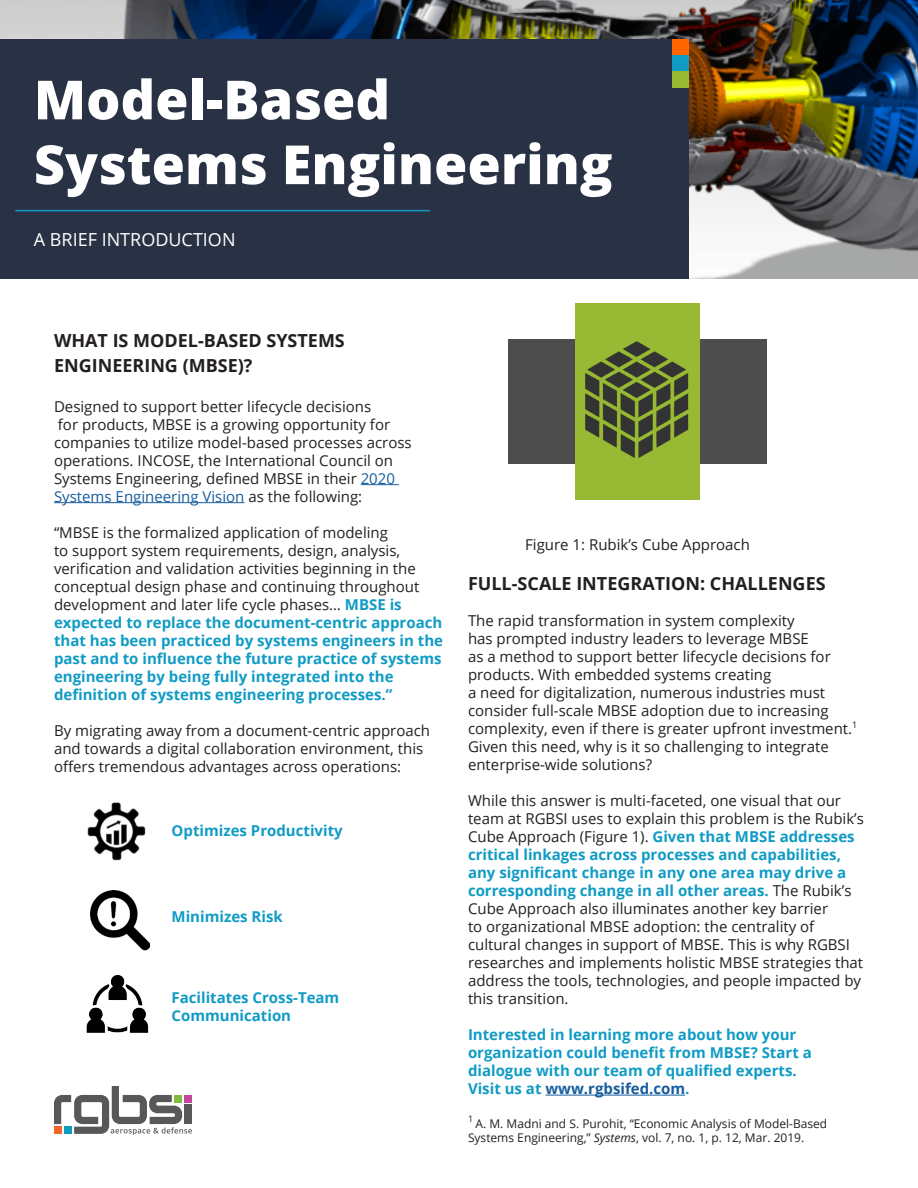
<style>
.page{position:relative;width:918px;height:1188px;background:#fff}
.page>*{position:absolute;margin:0;border:0;box-sizing:border-box;transform-origin:0 0}
.t1{font:800 54px/64.8px "Open Sans";color:#fff}
.t2{font:700 18px/25.2px "Open Sans";color:#231f20}
.t3{font:18px "Open Sans";color:#fff}
.t4{font:15px/18px "Open Sans";color:#231f20}
.t5{font:700 15px/18px "Open Sans";color:#109bc5}
.t6{font:700 15px "Open Sans";color:#175d9e}
.t7{font:12px/14.4px "Open Sans";color:#231f20}
.t8{font:9px "Open Sans";color:#231f20}
.s1{color:#175d9e}
.s2{font-weight:700;color:#109bc5}
.s3{color:#109bc5}
.s4{font-style:italic}
</style>
<div class="page">
<img style="left:0;top:0;width:918px;height:278px">
<div style="left:509px;top:340px;width:258px;height:124px;background:#4d4d4d"></div>
<div style="left:576px;top:303px;width:124px;height:197px;background:#97b934"></div>
<hr style="left:361px;top:484px;width:38px;height:1px;background:#175d9e">
<hr style="left:54px;top:502px;width:190px;height:1px;background:#175d9e">
<div style="left:0;top:39px;width:689px;height:239px;background:#293245"></div>
<svg style="left:54px;top:1086px;width:138px;height:48px"></svg>
<img style="left:87px;top:802px;width:59px;height:59px">
<img style="left:86px;top:974px;width:63px;height:59px">
<img style="left:90px;top:890px;width:59px;height:61px">
<div style="left:93px;top:938px;width:34px;height:19px;background:#fff"></div>
<hr style="left:545px;top:1095px;width:140px;height:1px;background:#175d9e">
<img style="left:585px;top:341px;width:104px;height:117px">
<div style="left:673px;top:39px;width:16px;height:16px;background:#f60"></div>
<div style="left:673px;top:55px;width:16px;height:16px;background:#109bc5"></div>
<div style="left:673px;top:71px;width:16px;height:16px;background:#97b934"></div>
<hr style="left:15px;top:210px;width:415px;height:1px;background:#109bc5">
<p class="t1" style="left:34px;top:65px;width:580px">Model-Based<br>Systems Engineering</p>
<p class="t3" style="left:34px;top:227px;width:203px">A BRIEF INTRODUCTION</p>
<p class="t2" style="left:54px;top:327px;width:292px">WHAT IS MODEL-BASED SYSTEMS<br>ENGINEERING (MBSE)?</p>
<p class="t4" style="left:54px;top:397px;width:319px">Designed to support better lifecycle decisions</p>
<p class="t4" style="left:54px;top:415px;width:359px">for products, MBSE is a growing opportunity for companies to utilize model-based processes across operations. INCOSE, the International Council on Systems Engineering, defined MBSE in their <span class="s1">2020<br>Systems Engineering Vision</span> as the following:</p>
<p class="t4" style="left:54px;top:523px;width:390px">“MBSE is the formalized application of modeling<br>to support system requirements, design, analysis, verification and validation activities beginning in the conceptual design phase and continuing throughout development and later life cycle phases… <span class="s2">MBSE is expected to replace the document-centric approach</span></p>
<p class="t5" style="left:54px;top:631px;width:391px;text-align:justify">that has been practiced by systems engineers in the past and to influence the future practice of systems engineering by being fully integrated into the</p>
<p class="t5" style="left:54px;top:685px;width:340px">definition of systems engineering processes.”</p>
<p class="t4" style="left:54px;top:721px;width:378px">By migrating away from a document-centric approach and towards a digital collaboration environment, this offers tremendous advantages across operations:</p>
<p class="t5" style="left:172px;top:821px;width:173px">Optimizes Productivity</p>
<p class="t5" style="left:172px;top:907px;width:113px">Minimizes Risk</p>
<p class="t5" style="left:172px;top:988px;width:169px">Facilitates Cross-Team<br>Communication</p>
<p class="t4" style="left:525px;top:535px;width:226px">Figure 1: Rubik’s Cube Approach</p>
<p class="t2" style="left:468px;top:570px;width:359px">FULL-SCALE INTEGRATION: CHALLENGES</p>
<p class="t4" style="left:468px;top:611px;width:328px">The rapid transformation in system complexity</p>
<p class="t4" style="left:468px;top:629px;width:342px">has prompted industry leaders to leverage MBSE</p>
<p class="t4" style="left:468px;top:647px;width:364px">as a method to support better lifecycle decisions for products. With embedded systems creating</p>
<p class="t4" style="left:468px;top:683px;width:391px">a need for digitalization, numerous industries must consider full-scale MBSE adoption due to increasing complexity, even if there is greater upfront investment.<sup>1<br></sup>Given this need, why is it so challenging to integrate enterprise-wide solutions?</p>
<p class="t4" style="left:468px;top:791px;width:397px">While this answer is multi-faceted, one visual that our team at RGBSI uses to explain this problem is the Rubik’s Cube Approach (Figure 1). <span class="s2">Given that MBSE addresses critical linkages across processes and capabilities, any significant change in any one area may drive a corresponding change in all other areas.</span> The Rubik’s Cube Approach also illuminates another key barrier<br>to organizational MBSE adoption: the centrality of cultural changes in support of MBSE. This is why RGBSI researches and implements holistic MBSE strategies that address the tools, technologies, and people impacted by this transition.</p>
<p class="t5" style="left:468px;top:1025px;width:345px">Interested in learning more about how your organization could benefit from MBSE? Start a dialogue with our team of qualified experts.</p>
<p class="t6" style="left:468px;top:1078px;width:223px"><span class="s3">Visit us at</span> www.rgbsifed.com<span class="s3">.</span></p>
<p class="t8" style="left:468px;top:1113px;width:7px">1</p>
<p class="t7" style="left:468px;top:1116px;width:361px;text-indent:7px">A. M. Madni and S. Purohit, “Economic Analysis of Model-Based<br>Systems Engineering,” <span class="s4">Systems</span>, vol. 7, no. 1, p. 12, Mar. 2019.</p>
</div>
